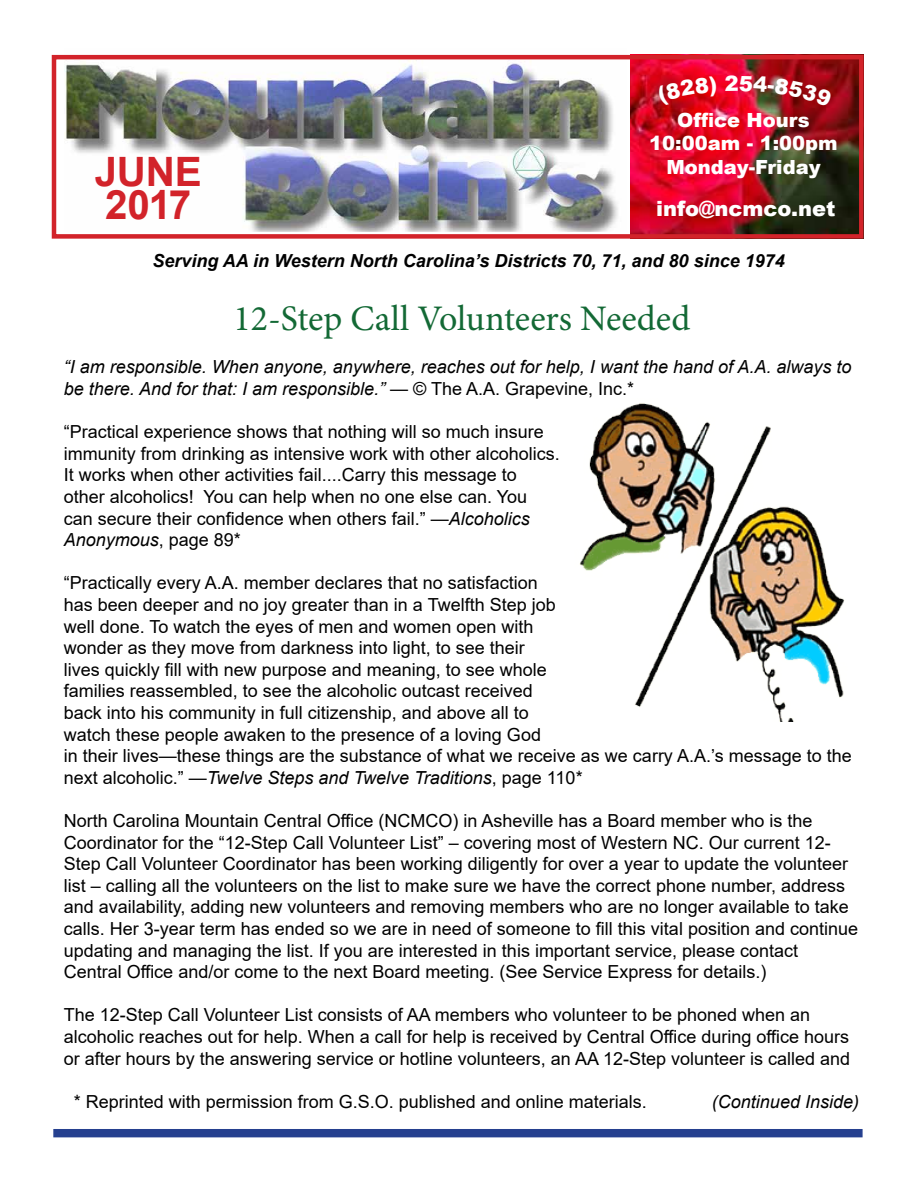
<style>
.page{position:relative;width:918px;height:1188px;background:#fff}
.page>*{position:absolute;margin:0;border:0;box-sizing:border-box;transform-origin:0 0}
.t1{font:700 40.5px/33px "Arial";letter-spacing:-.01em;color:#d2232a}
.t2{font:36px "Minion Pro";color:#136935}
.t3{font:900 21px "Arial";color:#fff}
.t4{font:900 19.5px/23.4px "Arial";color:#fff;text-align:center}
.t5{font:18px/21.6px "Arial";color:#000}
.t6{font:italic 18px/21.6px "Arial";color:#000}
.t7{font:italic 700 18px "Arial";color:#000}
.s1{font-style:normal}
.s2{font-style:italic}
</style>
<div class="page">
<div style="left:53px;top:1129px;width:810px;height:8px;background:#25408f"></div>
<img style="left:630px;top:60px;width:229px;height:174px">
<img style="left:65px;top:54px;width:561px;height:178px">
<div style="left:52px;top:55px;width:812px;height:184px;border:4px solid #d2232a"></div>
<img style="left:579px;top:403px;width:266px;height:319px">
<svg style="left:657px;top:76px;width:60px;height:30px"></svg>
<img style="left:725px;top:76px;width:107px;height:31px">
<h1 class="t1" style="left:95px;top:155px;width:109px">JUNE<br>2017</h1>
<p class="t4" style="left:649px;top:108px;width:190px">Office Hours<br>10:00am - 1:00pm<br>Monday-Friday</p>
<p class="t3" style="left:656px;top:194px;width:181px">info@ncmco.net</p>
<p class="t7" style="left:153px;top:249px;width:634px">Serving AA in Western North Carolina’s Districts 70, 71, and 80 since 1974</p>
<h2 class="t2" style="left:234px;top:295px;width:458px">12-Step Call Volunteers Needed</h2>
<p class="t6" style="left:64px;top:357px;width:789px">“I am responsible. When anyone, anywhere, reaches out for help, I want the hand of A.A. always to be there. And for that: I am responsible.” <span class="s1">— © The A.A. Grapevine, Inc.*</span></p>
<p class="t5" style="left:64px;top:421px;width:498px">“Practical experience shows that nothing will so much insure immunity from drinking as intensive work with other alcoholics.<br>It works when other activities fail....Carry this message to other alcoholics! You can help when no one else can. You can secure their confidence when others fail.” —<span class="s2">Alcoholics Anonymous</span>, page 89*</p>
<p class="t5" style="left:64px;top:572px;width:790px">“Practically every A.A. member declares that no satisfaction<br>has been deeper and no joy greater than in a Twelfth Step job<br>well done. To watch the eyes of men and women open with<br>wonder as they move from darkness into light, to see their<br>lives quickly fill with new purpose and meaning, to see whole<br>families reassembled, to see the alcoholic outcast received<br>back into his community in full citizenship, and above all to<br>watch these people awaken to the presence of a loving God<br>in their lives—these things are the substance of what we receive as we carry A.A.’s message to the next alcoholic.” —<span class="s2">Twelve Steps and Twelve Traditions</span>, page 110*</p>
<p class="t5" style="left:64px;top:810px;width:796px">North Carolina Mountain Central Office (NCMCO) in Asheville has a Board member who is the Coordinator for the “12-Step Call Volunteer List” – covering most of Western NC. Our current 12- Step Call Volunteer Coordinator has been working diligently for over a year to update the volunteer list – calling all the volunteers on the list to make sure we have the correct phone number, address and availability, adding new volunteers and removing members who are no longer available to take calls. Her 3-year term has ended so we are in need of someone to fill this vital position and continue updating and managing the list. If you are interested in this important service, please contact Central Office and/or come to the next Board meeting. (See Service Express for details.)</p>
<p class="t5" style="left:64px;top:1004px;width:788px">The 12-Step Call Volunteer List consists of AA members who volunteer to be phoned when an alcoholic reaches out for help. When a call for help is received by Central Office during office hours or after hours by the answering service or hotline volunteers, an AA 12-Step volunteer is called and</p>
<p class="t5" style="left:74px;top:1091px;width:575px">* Reprinted with permission from G.S.O. published and online materials.</p>
<p class="t6" style="left:712px;top:1091px;width:149px">(Continued Inside)</p>
</div>
